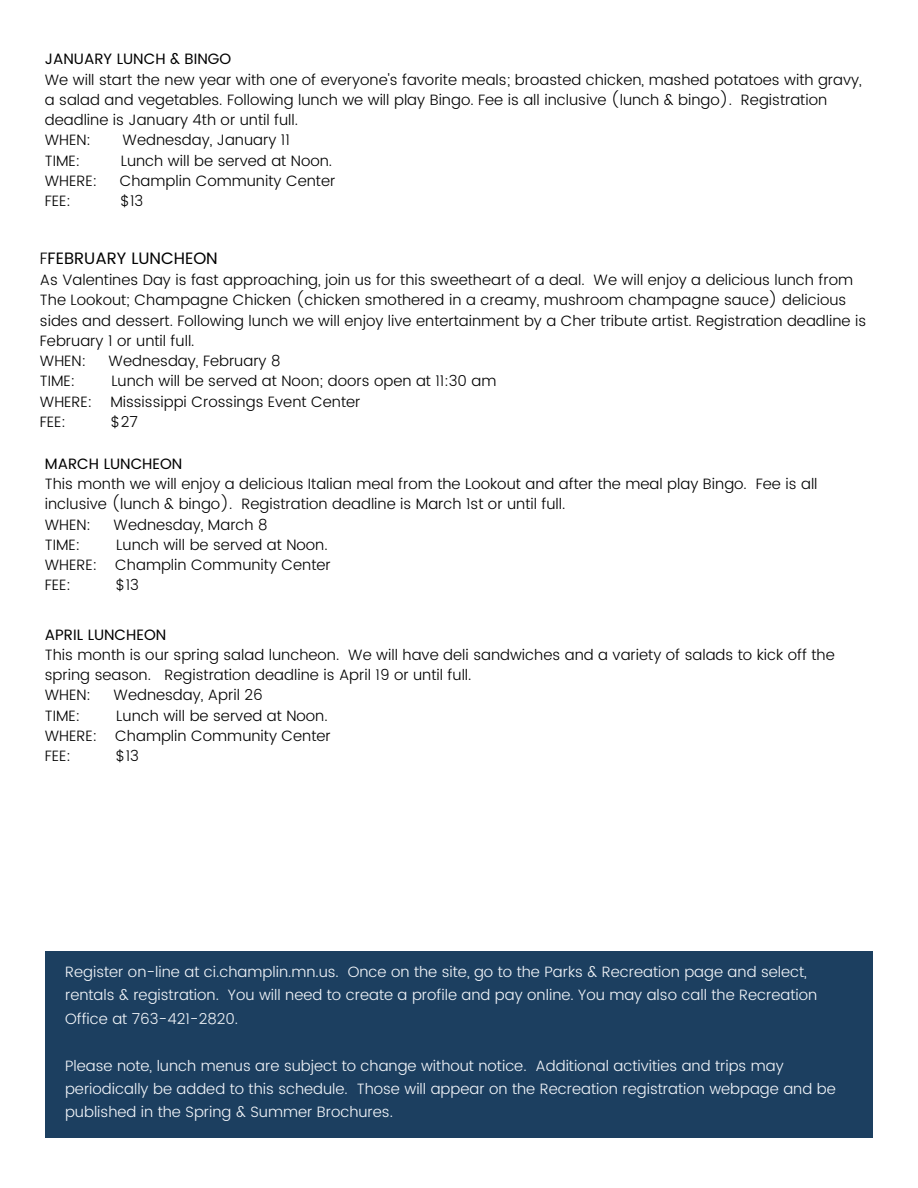
<style>
.page{position:relative;width:918px;height:1188px;background:#fff}
.page>*{position:absolute;margin:0;border:0;box-sizing:border-box;transform-origin:0 0}
.t1{font:16.5px "Poppins";color:#000}
.t2{font:300 15px/20.2px "Poppins";color:#000}
.t3{font:300 15px/23.4px "Poppins";color:#f3f6fa}
.t4{font:15px "Poppins";color:#000}
.s1{font-weight:300}
</style>
<div class="page">
<div style="left:45px;top:951px;width:828px;height:187px;background:#1c3f60"></div>
<p class="t4" style="left:45px;top:50px;width:188px">JANUARY LUNCH &amp; BINGO</p>
<p class="t2" style="left:45px;top:69px;width:819px">We will start the new year with one of everyone's favorite meals; broasted chicken, mashed potatoes with gravy, a salad and vegetables. Following lunch we will play Bingo. Fee is all inclusive (lunch &amp; bingo). Registration deadline is January 4th or until full.<br>WHEN:</p>
<p class="t2" style="left:123px;top:130px;width:169px">Wednesday, January 11</p>
<p class="t2" style="left:45px;top:150px;width:37px">TIME:</p>
<p class="t2" style="left:121px;top:150px;width:213px">Lunch will be served at Noon.</p>
<p class="t2" style="left:45px;top:171px;width:54px">WHERE:</p>
<p class="t2" style="left:120px;top:171px;width:217px">Champlin Community Center</p>
<p class="t2" style="left:45px;top:191px;width:28px">FEE:</p>
<p class="t2" style="left:120px;top:191px;width:25px">$13</p>
<p class="t1" style="left:40px;top:248px;width:179px"><span class="s1">F</span>FEBRUARY LUNCHEON</p>
<p class="t2" style="left:40px;top:270px;width:828px">As Valentines Day is fast approaching, join us for this sweetheart of a deal. We will enjoy a delicious lunch from The Lookout; Champagne Chicken (chicken smothered in a creamy, mushroom champagne sauce) delicious sides and dessert. Following lunch we will enjoy live entertainment by a Cher tribute artist. Registration deadline is February 1 or until full.<br>WHEN:</p>
<p class="t2" style="left:109px;top:351px;width:173px">Wednesday, February 8</p>
<p class="t2" style="left:40px;top:371px;width:458px;text-indent:71px">Lunch will be served at Noon; doors open at 11:30 am<br>WHERE: Mississippi Crossings Event Center<br>FEE:</p>
<p class="t2" style="left:40px;top:371px;width:37px">TIME:</p>
<p class="t2" style="left:111px;top:412px;width:28px">$27</p>
<p class="t4" style="left:45px;top:455px;width:139px">MARCH LUNCHEON</p>
<p class="t2" style="left:45px;top:474px;width:774px">This month we will enjoy a delicious Italian meal from the Lookout and after the meal play Bingo. Fee is all inclusive (lunch &amp; bingo). Registration deadline is March 1st or until full.<br>WHEN:</p>
<p class="t2" style="left:114px;top:514px;width:156px">Wednesday, March 8</p>
<p class="t2" style="left:45px;top:535px;width:288px;text-indent:71px">Lunch will be served at Noon.<br>WHERE: Champlin Community Center<br>FEE:</p>
<p class="t2" style="left:45px;top:535px;width:37px">TIME:</p>
<p class="t2" style="left:116px;top:575px;width:25px">$13</p>
<p class="t4" style="left:45px;top:626px;width:123px">APRIL LUNCHEON</p>
<p class="t2" style="left:45px;top:645px;width:792px">This month is our spring salad luncheon. We will have deli sandwiches and a variety of salads to kick off the spring season. Registration deadline is April 19 or until full.<br>WHEN:</p>
<p class="t2" style="left:114px;top:685px;width:151px">Wednesday, April 26</p>
<p class="t2" style="left:45px;top:705px;width:288px;text-indent:71px">Lunch will be served at Noon.<br>WHERE: Champlin Community Center<br>FEE:</p>
<p class="t2" style="left:45px;top:705px;width:37px">TIME:</p>
<p class="t2" style="left:116px;top:746px;width:25px">$13</p>
<p class="t3" style="left:65px;top:960px;width:754px">Register on-line at ci.champlin.mn.us. Once on the site, go to the Parks &amp; Recreation page and select, rentals &amp; registration. You will need to create a profile and pay online. You may also call the Recreation<br>Office at 763-421-2820.</p>
<p class="t3" style="left:65px;top:1054px;width:772px">Please note, lunch menus are subject to change without notice. Additional activities and trips may periodically be added to this schedule. Those will appear on the Recreation registration webpage and be published in the Spring &amp; Summer Brochures.</p>
</div>
